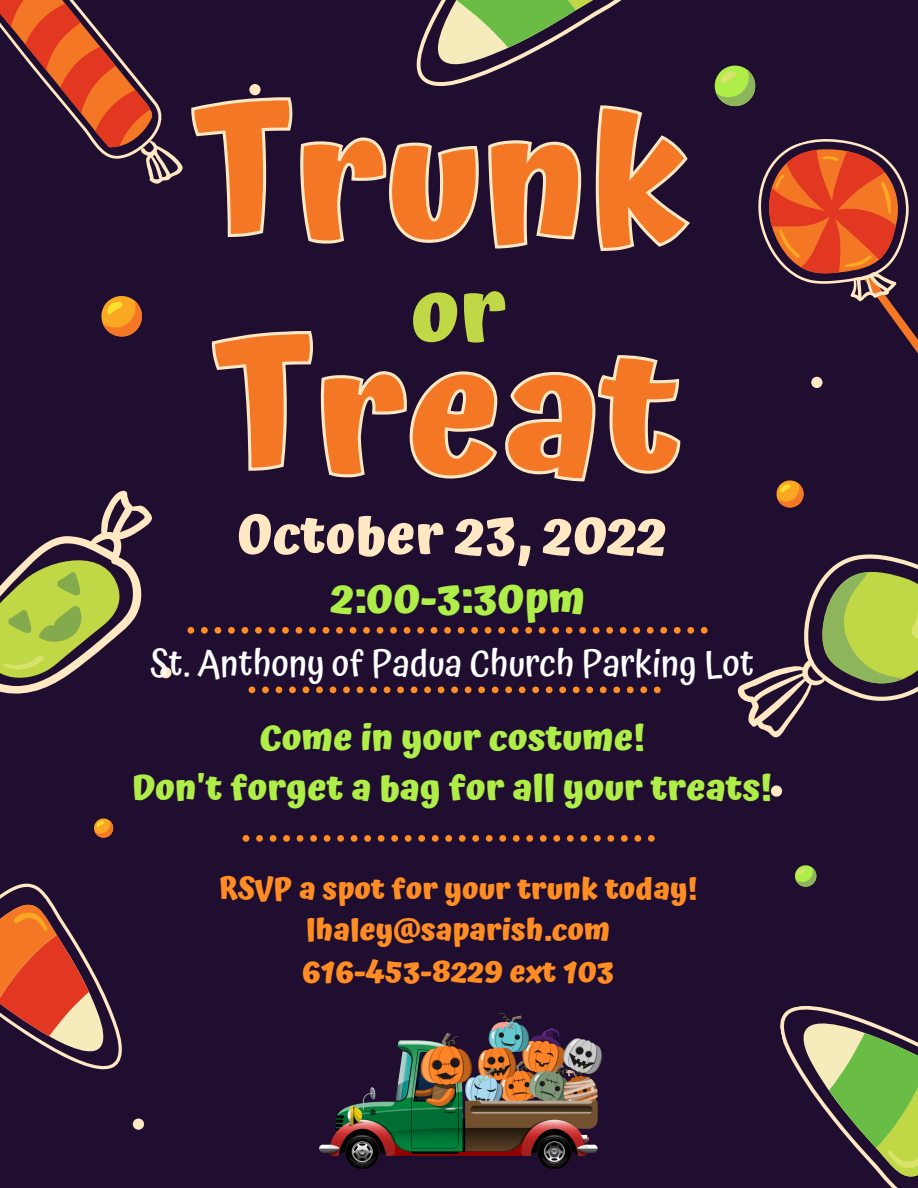
<style>
.page{position:relative;width:918px;height:1188px;background:#200e30}
.page>*{position:absolute;margin:0;border:0;box-sizing:border-box;transform-origin:0 0}
.t1{font:700 177.15px/233.7px "Atma";color:#f47726}
.t2{font:700 88.35px "Atma";color:#c0d845}
.t3{font:700 54px "Atma";color:#ffe8c3}
.t4{font:700 42.3px "Atma";color:#afed48}
.t5{font:500 36.9px "Atma";color:#fff}
.t6{font:700 36.15px/49.5px "Atma";color:#afed48;text-align:center}
.t7{font:700 30px/41.2px "Atma";color:#ff8d23;text-align:center}
</style>
<div class="page">
<svg style="left:758px;top:139px;width:160px;height:249px"></svg>
<svg style="left:416px;top:0;width:206px;height:86px"></svg>
<svg style="left:0;top:884px;width:122px;height:185px"></svg>
<svg style="left:188px;top:627px;width:520px;height:7px"></svg>
<svg style="left:249px;top:687px;width:412px;height:6px"></svg>
<svg style="left:243px;top:835px;width:412px;height:7px"></svg>
<svg style="left:0;top:0;width:183px;height:184px"></svg>
<svg style="left:738px;top:554px;width:180px;height:183px"></svg>
<svg style="left:0;top:491px;width:152px;height:203px"></svg>
<svg style="left:780px;top:1006px;width:138px;height:182px"></svg>
<svg style="left:101px;top:296px;width:41px;height:41px"></svg>
<svg style="left:777px;top:480px;width:27px;height:27px"></svg>
<svg style="left:94px;top:819px;width:19px;height:19px"></svg>
<svg style="left:715px;top:66px;width:40px;height:40px"></svg>
<svg style="left:795px;top:865px;width:21px;height:22px"></svg>
<div style="left:160px;top:667px;width:11px;height:11px;background:#ffe8c3;border-radius:50%"></div>
<div style="left:771px;top:785px;width:11px;height:12px;background:#ffe8c3;border-radius:50%"></div>
<div style="left:811px;top:377px;width:12px;height:11px;background:#ffe8c3;border-radius:50%"></div>
<div style="left:133px;top:1119px;width:11px;height:11px;background:#ffe8c3;border-radius:50%"></div>
<div style="left:249px;top:84px;width:12px;height:11px;background:#ffe8c3;border-radius:50%"></div>
<img style="left:319px;top:1014px;width:283px;height:155px">
<svg style="left:191px;top:97px;width:499px;height:154px"></svg>
<svg style="left:211px;top:331px;width:470px;height:151px"></svg>
<h1 class="t1" style="left:191px;top:62px;width:502px">Trunk<br>Treat</h1>
<h2 class="t2" style="left:411px;top:259px;width:96px">or</h2>
<h3 class="t3" style="left:238px;top:503px;width:431px">October 23, 2022</h3>
<h3 class="t4" style="left:331px;top:574px;width:256px">2:00-3:30pm</h3>
<p class="t5" style="left:150px;top:641px;width:606px">St. Anthony of Padua Church Parking Lot</p>
<p class="t6" style="left:132px;top:713px;width:641px">Come in your costume!<br>Don't forget a bag for all your treats!</p>
<p class="t7" style="left:219px;top:868px;width:480px">RSVP a spot for your trunk today! lhaley@saparish.com<br>616-453-8229 ext 103</p>
</div>
